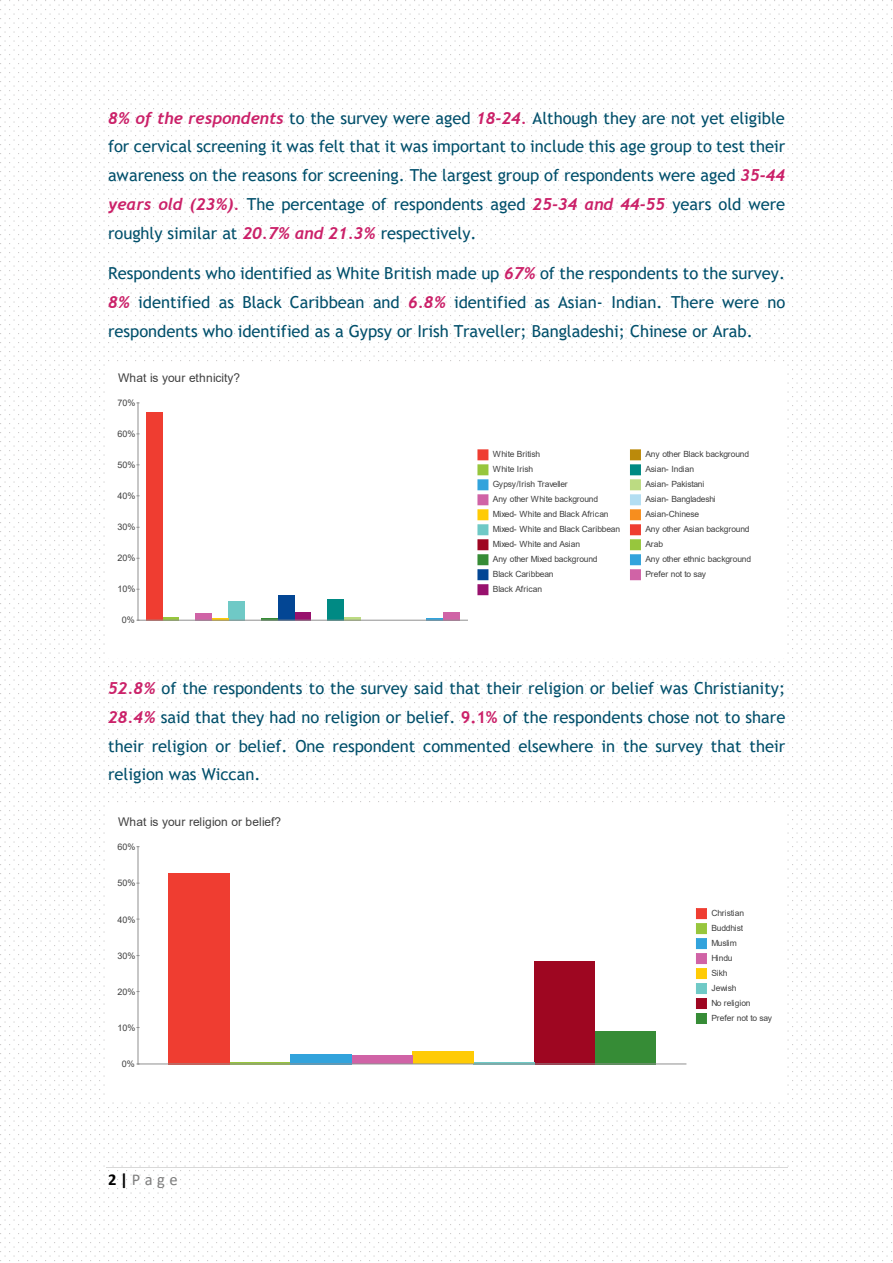
<style>
.page{position:relative;width:893px;height:1263px;background:#fff}
.page>*{position:absolute;margin:0;border:0;box-sizing:border-box;transform-origin:0 0}
.t1{font:16.5px/28.7px "Trebuchet MS";color:#004f6b;text-align:justify}
.t2{font:16.5px "Calibri";color:#7f7f7f}
.t3{font:12px "Arial";color:#404040}
.t4{font:9px "Arial";color:#404040}
.t5{font:8.55px/15px "Arial";letter-spacing:-.025em;color:#404040}
.s1{font-family:"Trebuchet";font-weight:700;font-style:italic;color:#cb2169}
.s2{font-weight:700;color:#cb2169}
.s3{font-weight:700;color:#000}
</style>
<div class="page">
<hr style="left:106px;top:1167px;width:681px;height:1px;background:#d9d9d9">
<div style="left:443px;top:612px;width:16px;height:9px;background:#d063a6"></div>
<hr style="left:426px;top:618px;width:17px;height:3px;background:#32a3dc">
<svg style="left:344px;top:617px;width:17px;height:3px"></svg>
<div style="left:327px;top:599px;width:17px;height:22px;background:#008a84"></div>
<div style="left:294px;top:612px;width:17px;height:9px;background:#98116d"></div>
<div style="left:278px;top:595px;width:17px;height:26px;background:#034694"></div>
<hr style="left:261px;top:618px;width:17px;height:3px;background:#368c36">
<div style="left:228px;top:601px;width:17px;height:20px;background:#6fc9c6"></div>
<hr style="left:212px;top:618px;width:17px;height:3px;background:#ffcb05">
<svg style="left:195px;top:613px;width:17px;height:7px"></svg>
<svg style="left:163px;top:617px;width:16px;height:3px"></svg>
<div style="left:146px;top:412px;width:17px;height:209px;background:#ef3d31"></div>
<hr style="left:138px;top:403px;width:1px;height:217px;background:#909090">
<hr style="left:138px;top:620px;width:329px;height:1px;background:#909090">
<div style="left:478px;top:450px;width:10px;height:10px;background:#ef3d31"></div>
<div style="left:478px;top:465px;width:10px;height:10px;background:#97c63d"></div>
<div style="left:478px;top:480px;width:10px;height:10px;background:#32a3dc"></div>
<div style="left:478px;top:495px;width:10px;height:10px;background:#d063a6"></div>
<div style="left:478px;top:510px;width:10px;height:10px;background:#ffcb05"></div>
<div style="left:478px;top:525px;width:10px;height:10px;background:#6fc9c6"></div>
<div style="left:478px;top:540px;width:10px;height:10px;background:#9e0621"></div>
<div style="left:478px;top:555px;width:10px;height:10px;background:#368c36"></div>
<div style="left:478px;top:570px;width:10px;height:10px;background:#034694"></div>
<div style="left:478px;top:585px;width:10px;height:10px;background:#98116d"></div>
<div style="left:630px;top:450px;width:10px;height:10px;background:#bb8a0b"></div>
<div style="left:630px;top:465px;width:10px;height:10px;background:#008a84"></div>
<div style="left:630px;top:480px;width:10px;height:10px;background:#bcdb82"></div>
<div style="left:630px;top:495px;width:10px;height:10px;background:#b3def2"></div>
<div style="left:630px;top:510px;width:10px;height:10px;background:#f78e1e"></div>
<div style="left:630px;top:525px;width:10px;height:10px;background:#ef3d31"></div>
<div style="left:630px;top:540px;width:10px;height:10px;background:#97c63d"></div>
<div style="left:630px;top:555px;width:10px;height:10px;background:#32a3dc"></div>
<div style="left:630px;top:570px;width:10px;height:10px;background:#d063a6"></div>
<div style="left:594px;top:1031px;width:62px;height:33px;background:#368c36"></div>
<div style="left:534px;top:961px;width:61px;height:103px;background:#9e0621"></div>
<hr style="left:473px;top:1062px;width:61px;height:2px;background:#6fc9c6">
<div style="left:412px;top:1051px;width:61px;height:13px;background:#ffcb05"></div>
<div style="left:351px;top:1055px;width:61px;height:9px;background:#d063a6"></div>
<div style="left:290px;top:1054px;width:61px;height:10px;background:#32a3dc"></div>
<hr style="left:229px;top:1062px;width:61px;height:2px;background:#97c63d">
<div style="left:168px;top:873px;width:62px;height:191px;background:#ef3d31"></div>
<hr style="left:138px;top:847px;width:1px;height:217px;background:#909090">
<hr style="left:138px;top:1064px;width:548px;height:1px;background:#909090">
<div style="left:696px;top:909px;width:10px;height:10px;background:#ef3d31"></div>
<div style="left:696px;top:924px;width:10px;height:10px;background:#97c63d"></div>
<div style="left:696px;top:938px;width:10px;height:10px;background:#32a3dc"></div>
<div style="left:696px;top:938px;width:10px;height:10px;border:1px solid #32a3dc"></div>
<div style="left:696px;top:953px;width:10px;height:10px;background:#d063a6"></div>
<div style="left:696px;top:953px;width:10px;height:10px;border:1px solid #d063a6"></div>
<div style="left:696px;top:968px;width:10px;height:10px;background:#ffcb05"></div>
<div style="left:696px;top:968px;width:10px;height:10px;border:1px solid #ffcb05"></div>
<div style="left:696px;top:983px;width:10px;height:10px;background:#6fc9c6"></div>
<div style="left:696px;top:998px;width:10px;height:10px;background:#9e0621"></div>
<div style="left:696px;top:1013px;width:10px;height:10px;background:#368c36"></div>
<p class="t1" style="left:108px;top:103px;width:679px"><span class="s1">8% of the respondents</span> to the survey were aged <span class="s1">18-24.</span> Although they are not yet eligible for cervical screening it was felt that it was important to include this age group to test their awareness on the reasons for screening. The largest group of respondents were aged <span class="s1">35-44 years old (23%).</span> The percentage of respondents aged <span class="s1">25-34 and 44-55</span> years old were roughly similar at <span class="s1">20.7% and 21.3%</span> respectively.</p>
<p class="t1" style="left:108px;top:259px;width:679px">Respondents who identified as White British made up <span class="s1">67%</span> of the respondents to the survey.<br><span class="s1">8%</span> identified as Black Caribbean and <span class="s1">6.8%</span> identified as Asian- Indian. There were no respondents who identified as a Gypsy or Irish Traveller; Bangladeshi; Chinese or Arab.</p>
<p class="t3" style="left:118px;top:370px;width:124px">What is your ethnicity?</p>
<p class="t4" style="left:117px;top:397px;width:19px">70%</p>
<p class="t4" style="left:117px;top:428px;width:19px">60%</p>
<p class="t4" style="left:117px;top:459px;width:19px">50%</p>
<p class="t4" style="left:117px;top:490px;width:19px">40%</p>
<p class="t4" style="left:117px;top:521px;width:19px">30%</p>
<p class="t4" style="left:117px;top:552px;width:19px">20%</p>
<p class="t4" style="left:117px;top:583px;width:19px">10%</p>
<p class="t4" style="left:122px;top:614px;width:15px">0%</p>
<p class="t5" style="left:493px;top:447px;width:129px">White British<br>White Irish<br>Gypsy/Irish Traveller<br>Any other White background<br>Mixed- White and Black African<br>Mixed- White and Black Caribbean<br>Mixed- White and Asian<br>Any other Mixed background<br>Black Caribbean<br>Black African</p>
<p class="t5" style="left:645px;top:447px;width:107px">Any other Black background<br>Asian- Indian<br>Asian- Pakistani<br>Asian- Bangladeshi<br>Asian-Chinese<br>Any other Asian background<br>Arab<br>Any other ethnic background<br>Prefer not to say</p>
<p class="t1" style="left:108px;top:674px;width:679px"><span class="s1">52.8%</span> of the respondents to the survey said that their religion or belief was Christianity; <span class="s1">28.4%</span> said that they had no religion or belief. <span class="s2">9.1%</span> of the respondents chose not to share their religion or belief. One respondent commented elsewhere in the survey that their religion was Wiccan.</p>
<p class="t3" style="left:118px;top:814px;width:165px">What is your religion or belief?</p>
<p class="t4" style="left:117px;top:841px;width:19px">60%</p>
<p class="t4" style="left:117px;top:877px;width:19px">50%</p>
<p class="t4" style="left:117px;top:913px;width:19px">40%</p>
<p class="t4" style="left:117px;top:949px;width:19px">30%</p>
<p class="t4" style="left:117px;top:986px;width:19px">20%</p>
<p class="t4" style="left:117px;top:1022px;width:19px">10%</p>
<p class="t4" style="left:122px;top:1058px;width:15px">0%</p>
<p class="t2" style="left:108px;top:1168px;width:71px"><span class="s3">2|</span> Page</p>
<p class="t5" style="left:711px;top:905px;width:62px">Christian<br>Buddhist<br>Muslim<br>Hindu<br>Sikh<br>Jewish<br>No religion<br>Prefer not to say</p>
</div>
